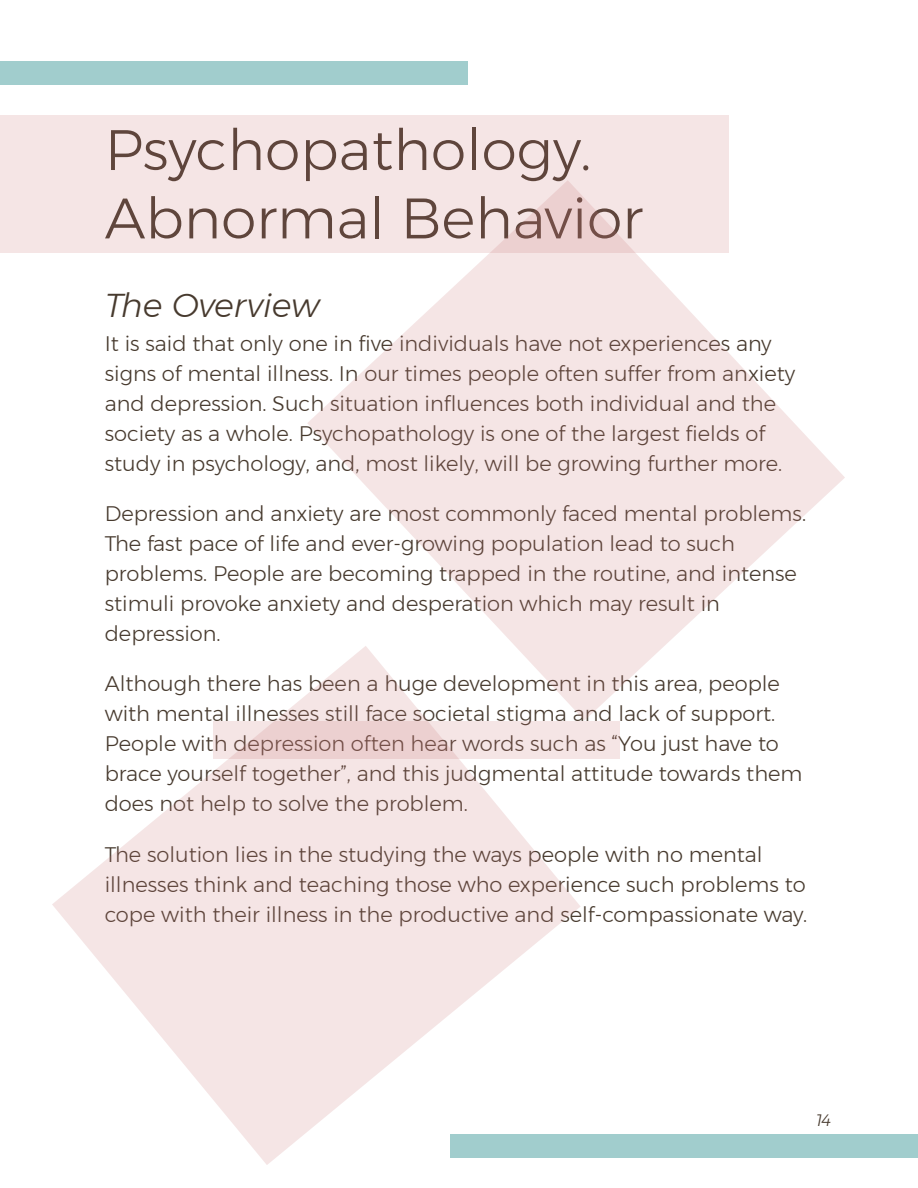
<style>
.page{position:relative;width:918px;height:1188px;background:#fff}
.page>*{position:absolute;margin:0;border:0;box-sizing:border-box;transform-origin:0 0}
.t1{font:300 57px/68.4px "Montserrat";color:#473a2e}
.t2{font:italic 300 33px "Montserrat";color:#473a2e}
.t3{font:300 21px/30px "Montserrat";color:#473a2e}
.t4{font:italic 300 16.5px "Montserrat";color:#473a2e}
</style>
<div class="page">
<div style="left:0;top:61px;width:468px;height:24px;background:#a1cdcd"></div>
<div style="left:450px;top:1134px;width:468px;height:24px;background:#a1cdcd"></div>
<div style="left:0;top:115px;width:729px;height:138px;background:#f5e5e5"></div>
<svg style="left:52px;top:694px;width:529px;height:471px;fill:#f5e5e5"></svg>
<svg style="left:307px;top:180px;width:538px;height:541px;fill:#f5e5e5"></svg>
<svg style="left:214px;top:721px;width:406px;height:37px;background:#f0dbdb"></svg>
<h1 class="t1" style="left:105px;top:115px;width:540px">Psychopathology.<br>Abnormal Behavior</h1>
<h2 class="t2" style="left:105px;top:281px;width:216px">The Overview</h2>
<p class="t3" style="left:105px;top:328px;width:692px">It is said that only one in five individuals have not experiences any signs of mental illness. In our times people often suffer from anxiety and depression. Such situation influences both individual and the society as a whole. Psychopathology is one of the largest fields of study in psychology, and, most likely, will be growing further more.</p>
<p class="t3" style="left:105px;top:498px;width:703px">Depression and anxiety are most commonly faced mental problems.<br>The fast pace of life and ever-growing population lead to such problems. People are becoming trapped in the routine, and intense stimuli provoke anxiety and desperation which may result in depression.</p>
<p class="t3" style="left:105px;top:669px;width:699px">Although there has been a huge development in this area, people with mental illnesses still face societal stigma and lack of support.<br>People with depression often hear words such as “You just have to brace yourself together”, and this judgmental attitude towards them does not help to solve the problem.</p>
<p class="t3" style="left:105px;top:839px;width:704px">The solution lies in the studying the ways people with no mental illnesses think and teaching those who experience such problems to cope with their illness in the productive and self-compassionate way.</p>
<p class="t4" style="left:815px;top:1108px;width:18px">14</p>
</div>
